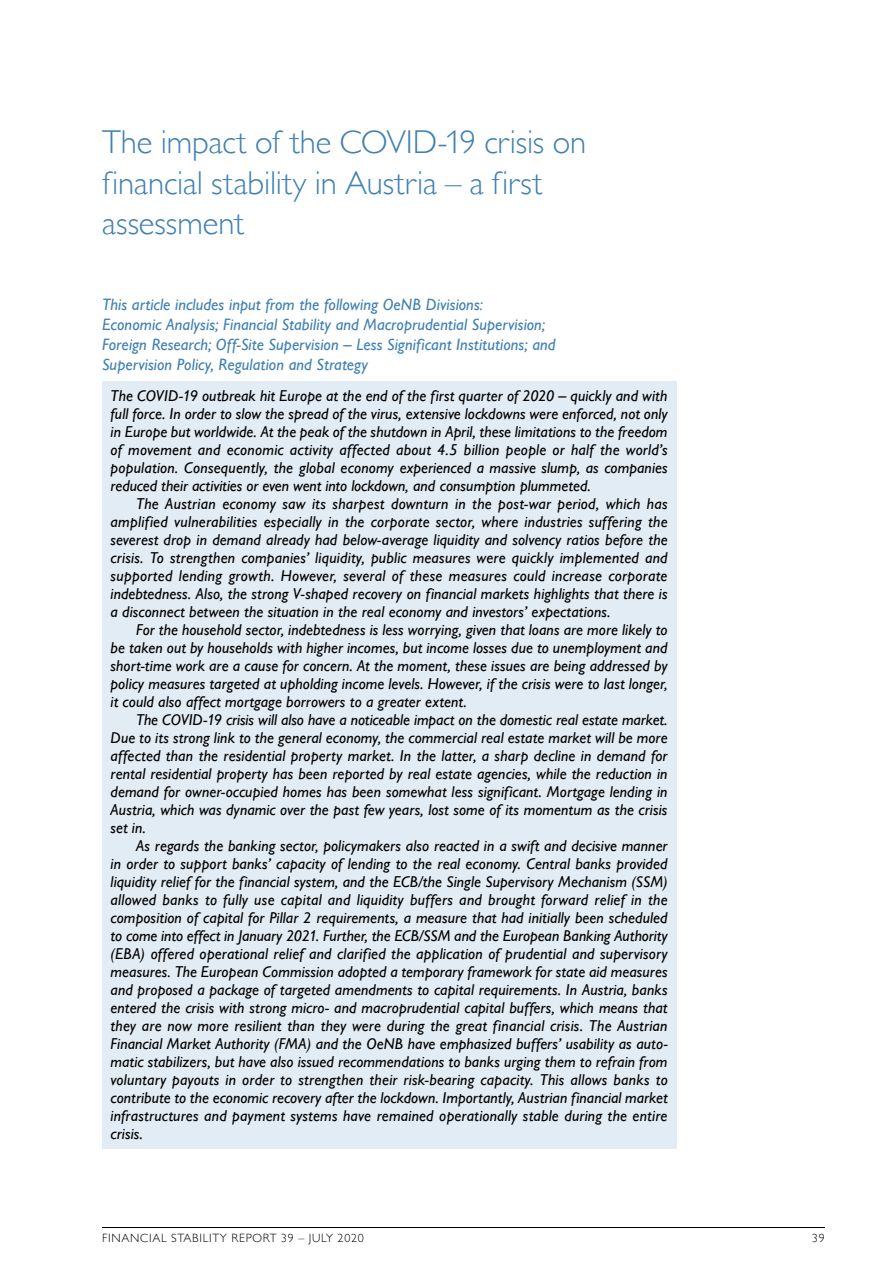
<style>
.page{position:relative;width:893px;height:1263px;background:#fff}
.page>*{position:absolute;margin:0;border:0;box-sizing:border-box;transform-origin:0 0}
.t1{font:300 33px/40.5px "Gill Sans MT Pro";letter-spacing:-.005em;color:#4081b3}
.t2{font:italic 500 16.5px/20.2px "Gill Sans MT Pro";letter-spacing:.005em;color:#4081b3}
.t3{font:italic 500 15.75px/18px "Gill Sans MT Pro";letter-spacing:.005em;color:#000;text-align:justify}
.t4{font:300 12px "Gill Sans MT Pro";letter-spacing:.06em;color:#000}
</style>
<div class="page">
<hr style="left:102px;top:1227px;width:723px;height:1px;background:#000">
<div style="left:102px;top:381px;width:574px;height:119px;background:#e2ecf4"></div>
<div style="left:102px;top:489px;width:574px;height:137px;background:#e2ecf4"></div>
<div style="left:102px;top:615px;width:574px;height:101px;background:#e2ecf4"></div>
<div style="left:102px;top:705px;width:574px;height:137px;background:#e2ecf4"></div>
<div style="left:102px;top:831px;width:574px;height:317px;background:#e2ecf4"></div>
<h1 class="t1" style="left:102px;top:121px;width:486px">The impact of the COVID-19 crisis on financial stability in Austria – a first assessment</h1>
<p class="t2" style="left:102px;top:294px;width:455px">This article includes input from the following OeNB Divisions:<br>Economic Analysis; Financial Stability and Macroprudential Supervision; Foreign Research; Off-Site Supervision – Less Significant Institutions; and Supervision Policy, Regulation and Strategy</p>
<p class="t3" style="left:111px;top:387px;width:559px">The COVID-19 outbreak hit Europe at the end of the first quarter of 2020 – quickly and with full force. In order to slow the spread of the virus, extensive lockdowns were enforced, not only in Europe but worldwide. At the peak of the shutdown in April, these limitations to the freedom of movement and economic activity affected about 4.5 billion people or half the world’s population. Consequently, the global economy experienced a massive slump, as companies reduced their activities or even went into lockdown, and consumption plummeted.</p>
<p class="t3" style="left:111px;top:495px;width:559px;text-indent:26px">The Austrian economy saw its sharpest downturn in the post-war period, which has amplified vulnerabilities especially in the corporate sector, where industries suffering the severest drop in demand already had below-average liquidity and solvency ratios before the crisis. To strengthen companies’ liquidity, public measures were quickly implemented and supported lending growth. However, several of these measures could increase corporate indebtedness. Also, the strong V-shaped recovery on financial markets highlights that there is a disconnect between the situation in the real economy and investors’ expectations.</p>
<p class="t3" style="left:111px;top:621px;width:558px;text-indent:26px">For the household sector, indebtedness is less worrying, given that loans are more likely to be taken out by households with higher incomes, but income losses due to unemployment and short-time work are a cause for concern. At the moment, these issues are being addressed by policy measures targeted at upholding income levels. However, if the crisis were to last longer, it could also affect mortgage borrowers to a greater extent.</p>
<p class="t3" style="left:111px;top:711px;width:559px;text-indent:26px">The COVID-19 crisis will also have a noticeable impact on the domestic real estate market.<br>Due to its strong link to the general economy, the commercial real estate market will be more affected than the residential property market. In the latter, a sharp decline in demand for rental residential property has been reported by real estate agencies, while the reduction in demand for owner-occupied homes has been somewhat less significant. Mortgage lending in Austria, which was dynamic over the past few years, lost some of its momentum as the crisis set in.</p>
<p class="t3" style="left:111px;top:837px;width:559px;text-indent:26px">As regards the banking sector, policymakers also reacted in a swift and decisive manner in order to support banks’ capacity of lending to the real economy. Central banks provided liquidity relief for the financial system, and the ECB/the Single Supervisory Mechanism (SSM) allowed banks to fully use capital and liquidity buffers and brought forward relief in the composition of capital for Pillar 2 requirements, a measure that had initially been scheduled to come into effect in January 2021. Further, the ECB/SSM and the European Banking Authority (EBA) offered operational relief and clarified the application of prudential and supervisory measures. The European Commission adopted a temporary framework for state aid measures and proposed a package of targeted amendments to capital requirements. In Austria, banks entered the crisis with strong micro- and macroprudential capital buffers, which means that they are now more resilient than they were during the great financial crisis. The Austrian Financial Market Authority (FMA) and the OeNB have emphasized buffers’ usability as auto&shy;matic stabilizers, but have also issued recommendations to banks urging them to refrain from voluntary payouts in order to strengthen their risk-bearing capacity. This allows banks to contribute to the economic recovery after the lockdown. Importantly, Austrian financial market infrastructures and payment systems have remained operationally stable during the entire crisis.</p>
<p class="t4" style="left:102px;top:1231px;width:263px">FINANCIAL STABILITY REPORT 39 – JULY 2020</p>
<p class="t4" style="left:812px;top:1231px;width:14px">39</p>
</div>
